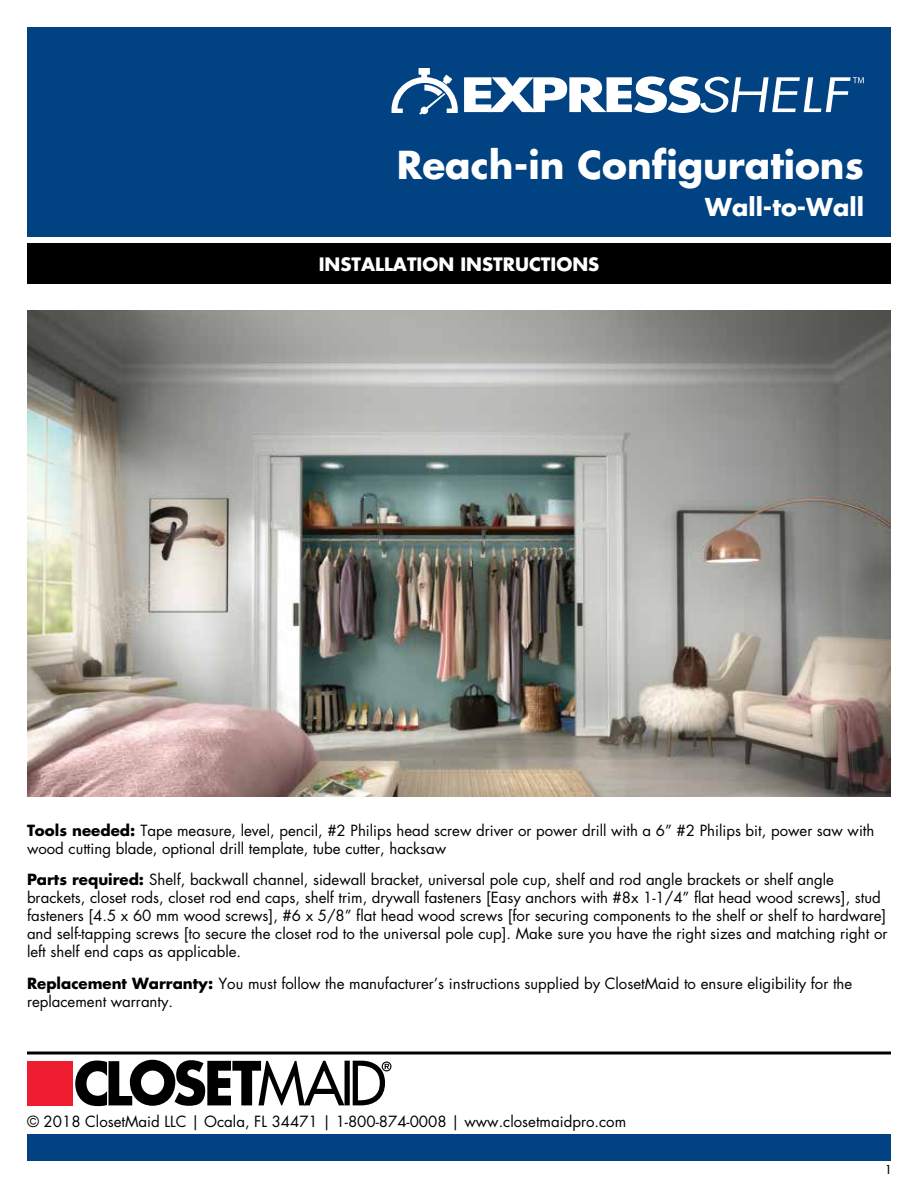
<style>
.page{position:relative;width:918px;height:1188px;background:#fff}
.page>*{position:absolute;margin:0;border:0;box-sizing:border-box;transform-origin:0 0}
.t1{font:700 37.5px "Futura Std";color:#fff}
.t2{font:700 24px "Futura Std";color:#fff}
.t3{font:700 18px "Futura Std";color:#fff}
.t4{font:15px/18px "Futura Std";color:#000}
.t5{font:condensed 12px "Futura Std";color:#000}
.s1{font-weight:700}
</style>
<div class="page">
<div style="left:27px;top:27px;width:864px;height:209px;background:#004282"></div>
<div style="left:27px;top:243px;width:864px;height:41px;background:#000"></div>
<hr style="left:27px;top:1052px;width:864px;height:2px;background:#000">
<div style="left:27px;top:1061px;width:45px;height:44px;background:#ed1c2e"></div>
<div style="left:345px;top:1061px;width:5px;height:44px;background:#000"></div>
<svg style="left:353px;top:1061px;width:38px;height:44px"></svg>
<svg style="left:75px;top:1060px;width:269px;height:46px"></svg>
<div style="left:27px;top:1134px;width:864px;height:27px;background:#004282"></div>
<svg style="left:392px;top:68px;width:66px;height:47px"></svg>
<svg style="left:464px;top:76px;width:400px;height:37px"></svg>
<img style="left:27px;top:310px;width:864px;height:486px">
<h1 class="t1" style="left:397px;top:140px;width:469px">Reach-in Configurations</h1>
<h2 class="t2" style="left:705px;top:191px;width:160px">Wall-to-Wall</h2>
<p class="t3" style="left:319px;top:252px;width:282px">INSTALLATION INSTRUCTIONS</p>
<p class="t4" style="left:27px;top:822px;width:849px"><span class="s1">Tools needed:</span> Tape measure, level, pencil, #2 Philips head screw driver or power drill with a 6” #2 Philips bit, power saw with wood cutting blade, optional drill template, tube cutter, hacksaw</p>
<p class="t4" style="left:27px;top:871px;width:862px"><span class="s1">Parts required:</span> Shelf, backwall channel, sidewall bracket, universal pole cup, shelf and rod angle brackets or shelf angle brackets, closet rods, closet rod end caps, shelf trim, drywall fasteners [Easy anchors with #8x 1-1/4” flat head wood screws], stud fasteners [4.5 x 60 mm wood screws], #6 x 5/8” flat head wood screws [for securing components to the shelf or shelf to hardware] and self-tapping screws [to secure the closet rod to the universal pole cup]. Make sure you have the right sizes and matching right or left shelf end caps as applicable.</p>
<p class="t4" style="left:27px;top:975px;width:827px"><span class="s1">Replacement Warranty:</span> You must follow the manufacturer’s instructions supplied by ClosetMaid to ensure eligibility for the replacement warranty.</p>
<p class="t4" style="left:27px;top:1112px;width:601px">© 2018 ClosetMaid LLC | Ocala, FL 34471 | 1-800-874-0008 | www.closetmaidpro.com</p>
<p class="t5" style="left:886px;top:1163px;width:6px">1</p>
</div>
